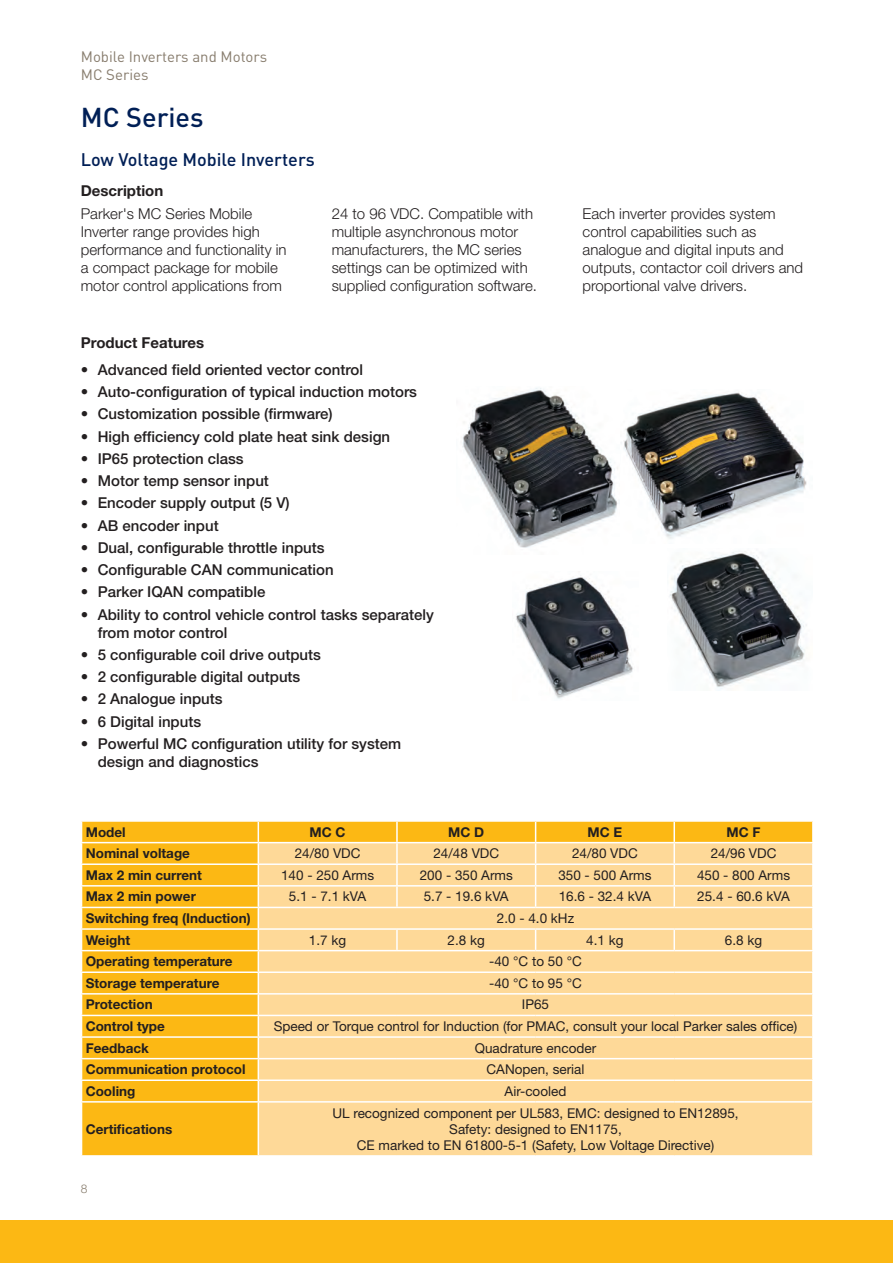
<style>
.page{position:relative;width:893px;height:1263px;background:#fff}
.page>*{position:absolute;margin:0;border:0;box-sizing:border-box;transform-origin:0 0}
.t1{font:500 27px "DINOT";color:#001f56}
.t2{font:500 18px "DINOT";color:#001f56}
.t3{font:500 15px/18px "Helvetica Neue LT Std";color:#231f20}
.t4{font:300 15px/18px "Helvetica Neue LT Std";color:#231f20}
.t5{font:15px/18px "DINOT";color:#887d6e}
.t6{font:700 15px "Helvetica Neue LT Std";color:#231f20}
.t7{font:13.5px/16.2px "Helvetica Neue LT Std";color:#231f20;text-align:center}
.t8{font:700 13.5px "Helvetica Neue LT Std";color:#231f20}
.t9{font:300 12px "Helvetica Neue LT Std";color:#887d6e}
</style>
<div class="page">
<div style="left:0;top:1220px;width:893px;height:43px;background:#fcb814"></div>
<img style="left:462px;top:388px;width:156px;height:160px">
<img style="left:516px;top:575px;width:117px;height:124px">
<img style="left:669px;top:551px;width:138px;height:138px">
<img style="left:623px;top:392px;width:184px;height:147px">
<div style="left:82px;top:1102px;width:176px;height:53px;background:#fcb814"></div>
<div style="left:259px;top:1102px;width:553px;height:53px;background:#fed998"></div>
<svg style="left:81px;top:822px;width:732px;height:279px;background:#fdd27a"></svg>
<hr style="left:812px;top:865px;width:2px;height:20px;background:#fff">
<p class="t5" style="left:81px;top:47px;width:188px">Mobile Inverters and Motors<br>MC Series</p>
<h1 class="t1" style="left:81px;top:99px;width:124px">MC Series</h1>
<p class="t2" style="left:81px;top:147px;width:235px">Low Voltage Mobile Inverters</p>
<p class="t6" style="left:81px;top:182px;width:84px">Description</p>
<p class="t4" style="left:81px;top:204px;width:207px">Parker's MC Series Mobile<br>Inverter range provides high performance and functionality in a compact package for mobile motor control applications from</p>
<p class="t4" style="left:332px;top:204px;width:207px">24 to 96 VDC. Compatible with multiple asynchronous motor manufacturers, the MC series settings can be optimized with supplied configuration software.</p>
<p class="t4" style="left:583px;top:204px;width:222px">Each inverter provides system control capabilities such as analogue and digital inputs and outputs, contactor coil drivers and proportional valve drivers.</p>
<p class="t6" style="left:81px;top:334px;width:125px">Product Features</p>
<p class="t3" style="left:81px;top:360px;width:284px">• Advanced field oriented vector control</p>
<p class="t3" style="left:81px;top:382px;width:338px">• Auto-configuration of typical induction motors</p>
<p class="t3" style="left:81px;top:405px;width:253px">• Customization possible (firmware)</p>
<p class="t3" style="left:81px;top:427px;width:311px">• High efficiency cold plate heat sink design</p>
<p class="t3" style="left:81px;top:449px;width:164px">• IP65 protection class</p>
<p class="t3" style="left:81px;top:471px;width:190px">• Motor temp sensor input</p>
<p class="t3" style="left:81px;top:494px;width:211px">• Encoder supply output (5 V)</p>
<p class="t3" style="left:81px;top:516px;width:139px">• AB encoder input</p>
<p class="t3" style="left:81px;top:538px;width:245px">• Dual, configurable throttle inputs</p>
<p class="t3" style="left:81px;top:560px;width:254px">• Configurable CAN communication</p>
<p class="t3" style="left:81px;top:583px;width:186px">• Parker IQAN compatible</p>
<p class="t3" style="left:98px;top:605px;width:338px;text-indent:-17px">• Ability to control vehicle control tasks separately from motor control</p>
<p class="t3" style="left:81px;top:645px;width:242px">• 5 configurable coil drive outputs</p>
<p class="t3" style="left:81px;top:667px;width:221px">• 2 configurable digital outputs</p>
<p class="t3" style="left:81px;top:690px;width:143px">• 2 Analogue inputs</p>
<p class="t3" style="left:81px;top:712px;width:122px">• 6 Digital inputs</p>
<p class="t3" style="left:98px;top:734px;width:305px;text-indent:-17px">• Powerful MC configuration utility for system design and diagnostics</p>
<p class="t8" style="left:86px;top:823px;width:41px">Model</p>
<p class="t8" style="left:310px;top:823px;width:38px">MC C</p>
<p class="t8" style="left:448px;top:823px;width:38px">MC D</p>
<p class="t8" style="left:588px;top:823px;width:36px">MC E</p>
<p class="t8" style="left:727px;top:823px;width:36px">MC F</p>
<p class="t8" style="left:86px;top:845px;width:106px">Nominal voltage</p>
<p class="t7" style="left:295px;top:845px;width:67px">24/80 VDC</p>
<p class="t7" style="left:433px;top:845px;width:67px">24/48 VDC</p>
<p class="t7" style="left:572px;top:845px;width:67px">24/80 VDC</p>
<p class="t7" style="left:711px;top:845px;width:67px">24/96 VDC</p>
<p class="t8" style="left:86px;top:867px;width:118px">Max 2 min current</p>
<p class="t7" style="left:281px;top:867px;width:95px">140 - 250 Arms</p>
<p class="t7" style="left:420px;top:867px;width:95px">200 - 350 Arms</p>
<p class="t7" style="left:558px;top:867px;width:95px">350 - 500 Arms</p>
<p class="t7" style="left:697px;top:867px;width:95px">450 - 800 Arms</p>
<p class="t8" style="left:86px;top:888px;width:112px">Max 2 min power</p>
<p class="t7" style="left:289px;top:888px;width:79px">5.1 - 7.1 kVA</p>
<p class="t7" style="left:424px;top:888px;width:86px">5.7 - 19.6 kVA</p>
<p class="t7" style="left:559px;top:888px;width:94px">16.6 - 32.4 kVA</p>
<p class="t7" style="left:697px;top:888px;width:94px">25.4 - 60.6 kVA</p>
<p class="t8" style="left:86px;top:910px;width:166px">Switching freq (Induction)</p>
<p class="t7" style="left:497px;top:910px;width:79px">2.0 - 4.0 kHz</p>
<p class="t8" style="left:86px;top:931px;width:46px">Weight</p>
<p class="t7" style="left:309px;top:931px;width:39px">1.7 kg</p>
<p class="t7" style="left:448px;top:931px;width:39px">2.8 kg</p>
<p class="t7" style="left:586px;top:931px;width:39px">4.1 kg</p>
<p class="t7" style="left:725px;top:931px;width:39px">6.8 kg</p>
<p class="t8" style="left:86px;top:953px;width:148px">Operating temperature</p>
<p class="t7" style="left:489px;top:953px;width:94px">-40 °C to 50 °C</p>
<p class="t8" style="left:86px;top:975px;width:135px">Storage temperature</p>
<p class="t7" style="left:489px;top:975px;width:94px">-40 °C to 95 °C</p>
<p class="t8" style="left:86px;top:996px;width:69px">Protection</p>
<p class="t7" style="left:522px;top:996px;width:29px">IP65</p>
<p class="t8" style="left:86px;top:1018px;width:81px">Control type</p>
<p class="t7" style="left:274px;top:1018px;width:525px">Speed or Torque control for Induction (for PMAC, consult your local Parker sales office)</p>
<p class="t8" style="left:86px;top:1039px;width:65px">Feedback</p>
<p class="t7" style="left:475px;top:1039px;width:123px">Quadrature encoder</p>
<p class="t8" style="left:86px;top:1061px;width:161px">Communication protocol</p>
<p class="t7" style="left:486px;top:1061px;width:99px">CANopen, serial</p>
<p class="t8" style="left:86px;top:1083px;width:51px">Cooling</p>
<p class="t7" style="left:505px;top:1083px;width:63px">Air-cooled</p>
<p class="t8" style="left:86px;top:1120px;width:88px">Certifications</p>
<p class="t7" style="left:332px;top:1104px;width:408px">UL recognized component per UL583, EMC: designed to EN12895,<br>Safety: designed to EN1175,<br>CE marked to EN 61800-5-1 (Safety, Low Voltage Directive)</p>
<p class="t9" style="left:81px;top:1181px;width:8px">8</p>
</div>
